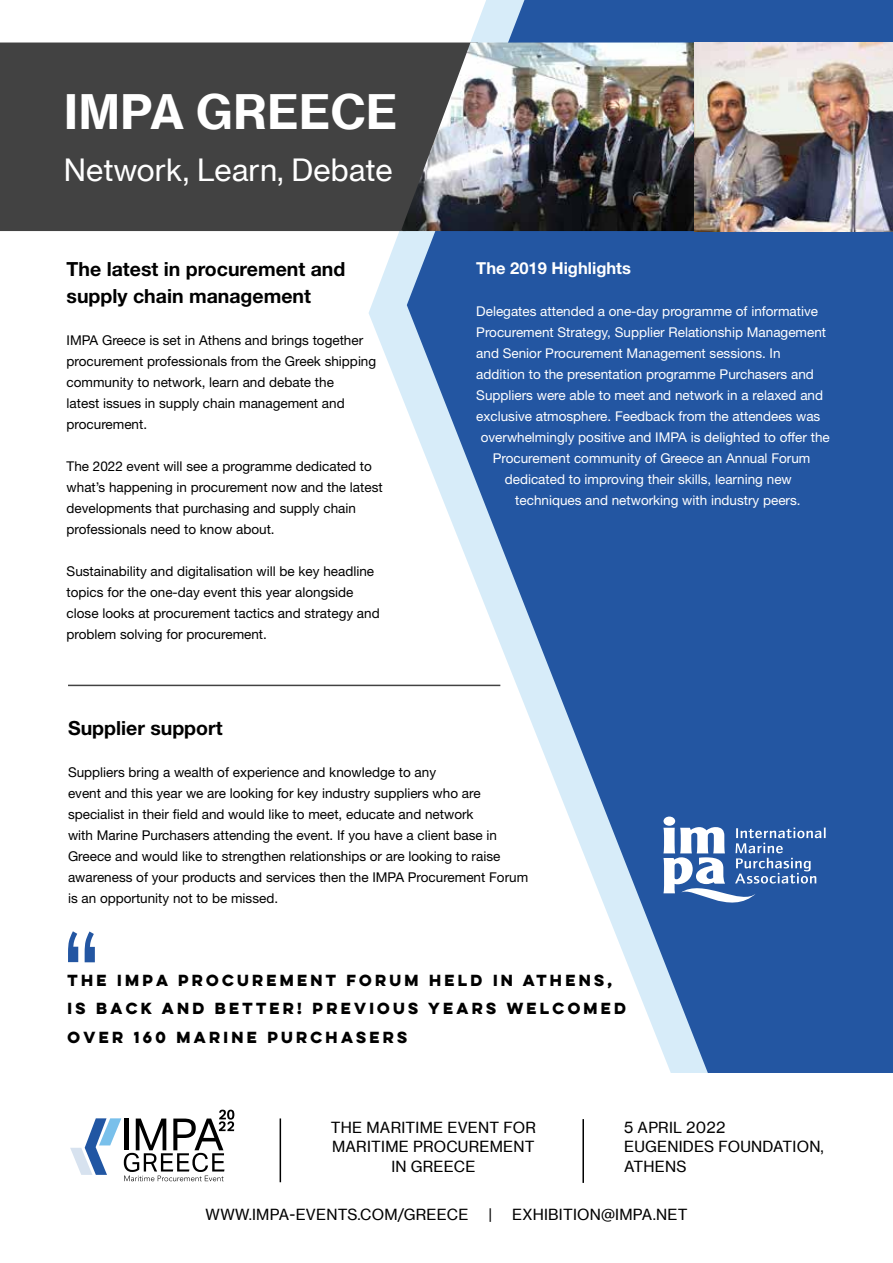
<style>
.page{position:relative;width:893px;height:1263px;background:#fff}
.page>*{position:absolute;margin:0;border:0;box-sizing:border-box;transform-origin:0 0}
.t1{font:46.5px "N Haas Grotesk TX Pro 75 Bd";letter-spacing:.015em;color:#fff}
.t2{font:30px "N Haas Grotesk TX Pro 55 Rg";color:#fff}
.t3{font:700 19.5px/27px "Helvetica Neue";color:#000}
.t4{font:700 16.5px "Helvetica Neue";color:#fff}
.t5{font:15px/19.5px "N Haas Grotesk TX Pro 55 Rg";letter-spacing:.015em;color:#000;text-align:center}
.t6{font:700 14.4px/28.5px "Lulo Clean W01 One";color:#000}
.t7{font:13.5px/21px "Helvetica Neue";color:#000}
.t8{font:13.5px "Helvetica Neue";color:#fff}
</style>
<div class="page">
<svg style="left:369px;top:42px;width:38px;height:645px"></svg>
<div style="left:0;top:43px;width:401px;height:188px;background:#424242"></div>
<svg style="left:407px;top:0;width:486px;height:1073px;fill:#2356a2"></svg>
<hr style="left:68px;top:685px;width:432px;height:1px;background:#424242">
<img style="left:401px;top:43px;width:492px;height:188px">
<svg style="left:663px;top:816px;width:163px;height:90px"></svg>
<svg style="left:68px;top:931px;width:10px;height:31px"></svg>
<svg style="left:85px;top:931px;width:10px;height:31px"></svg>
<svg style="left:70px;top:1110px;width:164px;height:71px"></svg>
<hr style="left:582px;top:1119px;width:2px;height:64px;background:#000">
<hr style="left:280px;top:1118px;width:1px;height:64px;background:#000">
<h1 class="t1" style="left:64px;top:82px;width:335px">IMPA GREECE</h1>
<h2 class="t2" style="left:64px;top:151px;width:331px">Network, Learn, Debate</h2>
<h3 class="t3" style="left:67px;top:255px;width:280px">The latest in procurement and supply chain management</h3>
<p class="t7" style="left:67px;top:330px;width:311px">IMPA Greece is set in Athens and brings together procurement professionals from the Greek shipping community to network, learn and debate the<br>latest issues in supply chain management and procurement.</p>
<p class="t7" style="left:67px;top:456px;width:318px">The 2022 event will see a programme dedicated to what’s happening in procurement now and the latest developments that purchasing and supply chain professionals need to know about.</p>
<p class="t7" style="left:67px;top:561px;width:315px">Sustainability and digitalisation will be key headline topics for the one-day event this year alongside close looks at procurement tactics and strategy and problem solving for procurement.</p>
<p class="t4" style="left:476px;top:258px;width:156px">The 2019 Highlights</p>
<p class="t8" style="left:476px;top:303px;width:343px">Delegates attended a one-day programme of informative</p>
<p class="t8" style="left:476px;top:324px;width:351px">Procurement Strategy, Supplier Relationship Management</p>
<p class="t8" style="left:476px;top:345px;width:306px">and Senior Procurement Management sessions. In</p>
<p class="t8" style="left:476px;top:366px;width:339px">addition to the presentation programme Purchasers and</p>
<p class="t8" style="left:476px;top:387px;width:348px">Suppliers were able to meet and network in a relaxed and</p>
<p class="t8" style="left:476px;top:408px;width:346px">exclusive atmosphere. Feedback from the attendees was</p>
<p class="t8" style="left:481px;top:429px;width:351px">overwhelmingly positive and IMPA is delighted to offer the</p>
<p class="t8" style="left:493px;top:450px;width:319px">Procurement community of Greece an Annual Forum</p>
<p class="t8" style="left:505px;top:471px;width:289px">dedicated to improving their skills, learning new</p>
<p class="t8" style="left:515px;top:492px;width:287px">techniques and networking with industry peers.</p>
<h3 class="t3" style="left:68px;top:714px;width:156px">Supplier support</h3>
<p class="t7" style="left:68px;top:762px;width:462px">Suppliers bring a wealth of experience and knowledge to any<br>event and this year we are looking for key industry suppliers who are specialist in their field and would like to meet, educate and network<br>with Marine Purchasers attending the event. If you have a client base in Greece and would like to strengthen relationships or are looking to raise awareness of your products and services then the IMPA Procurement Forum is an opportunity not to be missed.</p>
<p class="t6" style="left:68px;top:965px;width:563px">THE IMPA PROCUREMENT FORUM HELD IN ATHENS,<br>IS BACK AND BETTER! PREVIOUS YEARS WELCOMED<br>OVER 160 MARINE PURCHASERS</p>
<p class="t5" style="left:331px;top:1118px;width:207px">THE MARITIME EVENT FOR<br>MARITIME PROCUREMENT<br>IN GREECE</p>
<p class="t5" style="left:624px;top:1118px;width:201px;text-align:left">5 APRIL 2022<br>EUGENIDES FOUNDATION,<br>ATHENS</p>
<p class="t5" style="left:205px;top:1205px;width:264px">WWW.IMPA-EVENTS.COM/GREECE</p>
<p class="t5" style="left:488px;top:1205px;width:5px">|</p>
<p class="t5" style="left:512px;top:1205px;width:177px">EXHIBITION@IMPA.NET</p>
</div>
